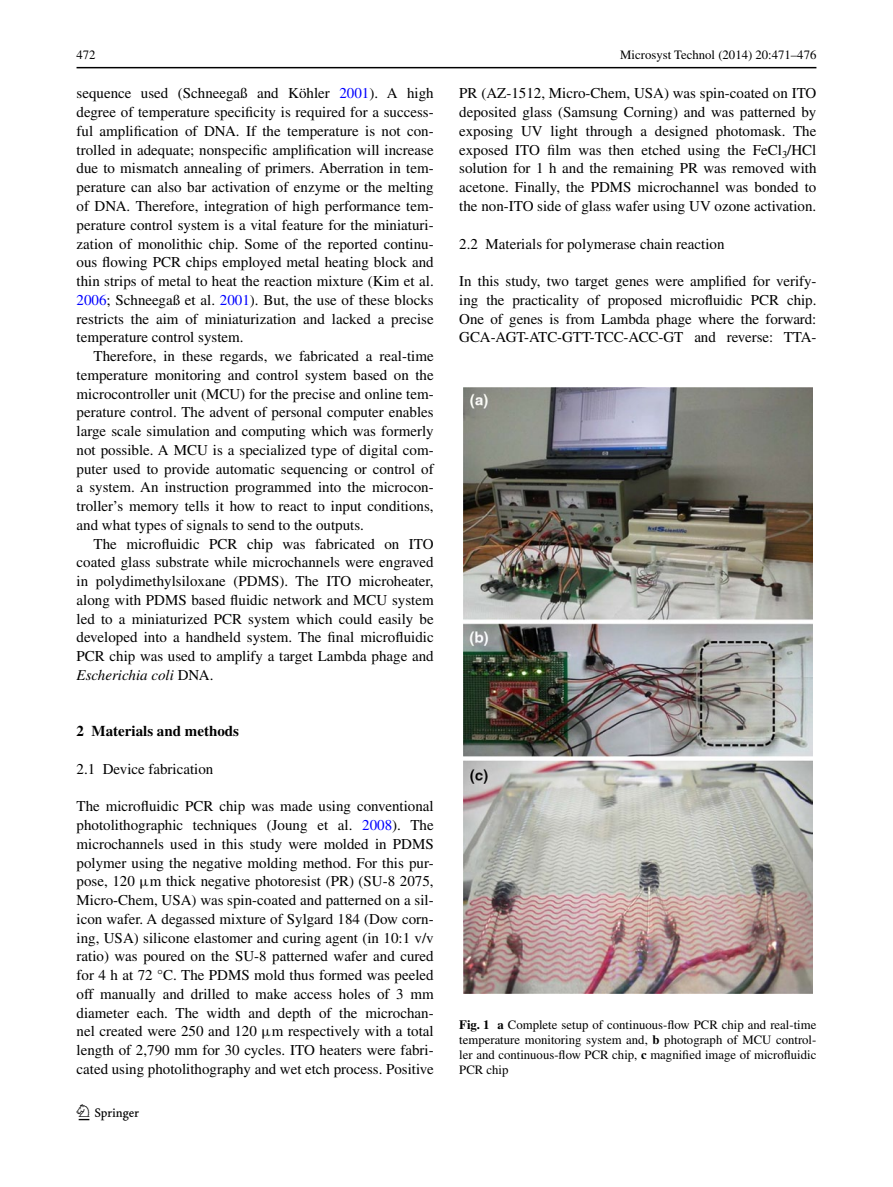
<style>
.page{position:relative;width:893px;height:1187px;background:#fff}
.page>*{position:absolute;margin:0;border:0;box-sizing:border-box;transform-origin:0 0}
.t1{font:22.5px "Springnew";color:#000}
.Para-Indent{font:15px/18.8px "Times";color:#000;text-align:justify}
.Para{font:15px/18.8px "Times";color:#000;text-align:justify}
.Section2{font:15px "Times";color:#000}
.Section1{font:700 15px "Times";color:#000}
.SKT_Section2{font:15px "Times";color:#000}
.fig_p{font:12.75px/15px "Times";color:#000;text-align:justify}
.L-RHead{font:12.75px "Times";color:#000}
.s1{color:#00f}
.s2{font-style:italic}
.s3{font-family:"MTGU"}
.s4{font-weight:700}
</style>
<div class="page">
<hr style="left:77px;top:67px;width:739px;height:1px;background:#000">
<div style="left:459px;top:388px;width:357px;height:605px;background:linear-gradient(to bottom,#fff,#fff)"></div>
<img style="left:463px;top:388px;width:349px;height:605px">
<p class="L-RHead" style="left:77px;top:48px;width:21px">472</p>
<p class="L-RHead" style="left:620px;top:48px;width:198px">Microsyst Technol (2014) 20:471–476</p>
<p class="Para-Indent" style="left:77px;top:84px;width:359px">sequence used (Schneegaß and Köhler <span class="s1">2001</span>). A high degree of temperature specificity is required for a success&shy;ful amplification of DNA. If the temperature is not con&shy;trolled in adequate; nonspecific amplification will increase due to mismatch annealing of primers. Aberration in tem&shy;perature can also bar activation of enzyme or the melting of DNA. Therefore, integration of high performance tem&shy;perature control system is a vital feature for the miniaturi&shy;zation of monolithic chip. Some of the reported continu&shy;ous flowing PCR chips employed metal heating block and thin strips of metal to heat the reaction mixture (Kim et al.<br><span class="s1">2006</span>; Schneegaß et al. <span class="s1">2001</span>). But, the use of these blocks restricts the aim of miniaturization and lacked a precise temperature control system.</p>
<p class="Para-Indent" style="left:77px;top:346px;width:359px;text-indent:17px">Therefore, in these regards, we fabricated a real-time temperature monitoring and control system based on the microcontroller unit (MCU) for the precise and online tem&shy;perature control. The advent of personal computer enables large scale simulation and computing which was formerly not possible. A MCU is a specialized type of digital com&shy;puter used to provide automatic sequencing or control of a system. An instruction programmed into the microcon&shy;troller’s memory tells it how to react to input conditions, and what types of signals to send to the outputs.</p>
<p class="Para-Indent" style="left:77px;top:534px;width:359px;text-indent:17px">The microfluidic PCR chip was fabricated on ITO coated glass substrate while microchannels were engraved in polydimethylsiloxane (PDMS). The ITO microheater, along with PDMS based fluidic network and MCU system led to a miniaturized PCR system which could easily be developed into a handheld system. The final microfluidic PCR chip was used to amplify a target Lambda phage and <span class="s2">Escherichia coli</span> DNA.</p>
<p class="Section1" style="left:77px;top:722px;width:164px">2 Materials and methods</p>
<p class="SKT_Section2" style="left:77px;top:760px;width:138px">2.1 Device fabrication</p>
<p class="Para" style="left:77px;top:796px;width:359px">The microfluidic PCR chip was made using conventional photolithographic techniques (Joung et al. <span class="s1">2008</span>). The microchannels used in this study were molded in PDMS polymer using the negative molding method. For this pur&shy;pose, 120 <span class="s3">μ</span>m thick negative photoresist (PR) (SU-8 2075, Micro-Chem, USA) was spin-coated and patterned on a sil&shy;icon wafer. A degassed mixture of Sylgard 184 (Dow corn&shy;ing, USA) silicone elastomer and curing agent (in 10:1 v/v ratio) was poured on the SU-8 patterned wafer and cured for 4 h at 72 °C. The PDMS mold thus formed was peeled off manually and drilled to make access holes of 3 mm diameter each. The width and depth of the microchan&shy;nel created were 250 and 120 <span class="s3">μ</span>m respectively with a total length of 2,790 mm for 30 cycles. ITO heaters were fabri&shy;cated using photolithography and wet etch process. Positive</p>
<h1 class="t1" style="left:79px;top:1104px;width:62px">1 3</h1>
<p class="Para" style="left:459px;top:84px;width:359px">PR (AZ-1512, Micro-Chem, USA) was spin-coated on ITO deposited glass (Samsung Corning) and was patterned by exposing UV light through a designed photomask. The exposed ITO film was then etched using the FeCl<sub>3</sub>/HCl solution for 1 h and the remaining PR was removed with acetone. Finally, the PDMS microchannel was bonded to the non-ITO side of glass wafer using UV ozone activation.</p>
<p class="Section2" style="left:459px;top:235px;width:267px">2.2 Materials for polymerase chain reaction</p>
<p class="Para" style="left:459px;top:271px;width:359px">In this study, two target genes were amplified for verify&shy;ing the practicality of proposed microfluidic PCR chip.<br>One of genes is from Lambda phage where the forward:<br>GCA-AGT-ATC-GTT-TCC-ACC-GT and reverse: TTA-</p>
<p class="fig_p" style="left:459px;top:1017px;width:359px"><span class="s4">Fig. 1 a</span> Complete setup of continuous-flow PCR chip and real-time temperature monitoring system and, <span class="s4">b</span> photograph of MCU control&shy;ler and continuous-flow PCR chip, <span class="s4">c</span> magnified image of microfluidic PCR chip</p>
</div>
